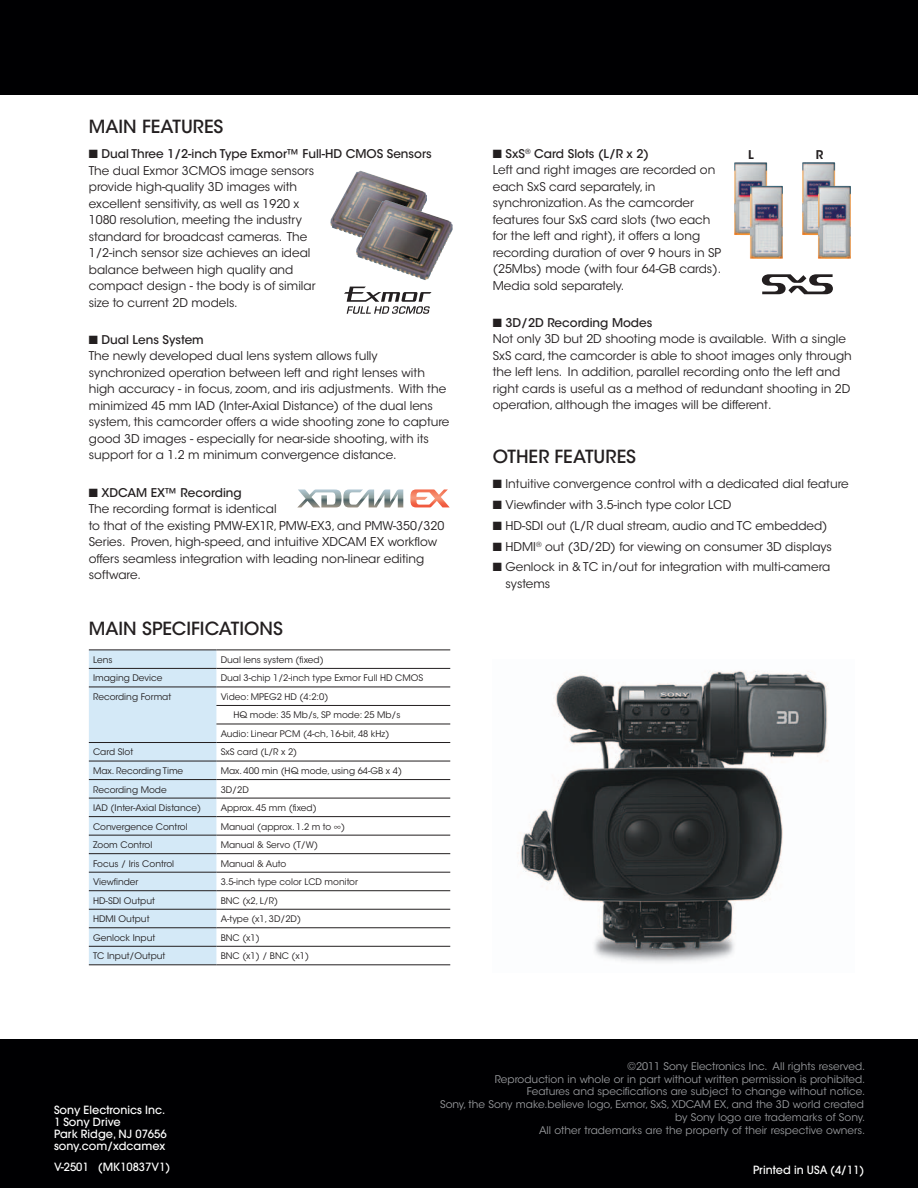
<style>
.page{position:relative;width:918px;height:1188px;background:#fff}
.page>*{position:absolute;margin:0;border:0;box-sizing:border-box;transform-origin:0 0}
.t1{font:500 18px "ITC Avant Garde Std";color:#231f20}
.t2{font:12px/16.5px "ITC Avant Garde Std";color:#231f20}
.t3{font:600 12px "ITC Avant Garde Std";color:#231f20}
.t4{font:500 11.25px/12px "Avant Garde";color:#fff}
.t5{font:10.5px/12.8px "ITC Avant Garde Std";color:#999b9e;text-align:right}
.t6{font:9px "ITC Avant Garde Std";color:#231f20}
.s1{font-weight:500}
</style>
<div class="page">
<div style="left:89px;top:651px;width:127px;height:314px;background:#d4e9f7"></div>
<hr style="left:89px;top:650px;width:127px;height:1px;background:#231f20">
<hr style="left:216px;top:650px;width:234px;height:1px;background:#231f20">
<hr style="left:89px;top:668px;width:127px;height:1px;background:#231f20">
<hr style="left:216px;top:668px;width:234px;height:1px;background:#231f20">
<hr style="left:89px;top:687px;width:127px;height:1px;background:#231f20">
<hr style="left:216px;top:687px;width:234px;height:1px;background:#231f20">
<hr style="left:216px;top:705px;width:234px;height:1px;background:#231f20">
<hr style="left:216px;top:724px;width:234px;height:1px;background:#231f20">
<hr style="left:89px;top:742px;width:127px;height:1px;background:#231f20">
<hr style="left:216px;top:742px;width:234px;height:1px;background:#231f20">
<hr style="left:89px;top:761px;width:127px;height:1px;background:#231f20">
<hr style="left:216px;top:761px;width:234px;height:1px;background:#231f20">
<hr style="left:89px;top:779px;width:127px;height:1px;background:#231f20">
<hr style="left:216px;top:779px;width:234px;height:1px;background:#231f20">
<hr style="left:89px;top:798px;width:127px;height:1px;background:#231f20">
<hr style="left:216px;top:798px;width:234px;height:1px;background:#231f20">
<hr style="left:89px;top:816px;width:127px;height:1px;background:#231f20">
<hr style="left:216px;top:816px;width:234px;height:1px;background:#231f20">
<hr style="left:89px;top:835px;width:127px;height:1px;background:#231f20">
<hr style="left:216px;top:835px;width:234px;height:1px;background:#231f20">
<hr style="left:89px;top:853px;width:127px;height:1px;background:#231f20">
<hr style="left:216px;top:853px;width:234px;height:1px;background:#231f20">
<hr style="left:89px;top:872px;width:127px;height:1px;background:#231f20">
<hr style="left:216px;top:872px;width:234px;height:1px;background:#231f20">
<hr style="left:89px;top:890px;width:127px;height:1px;background:#231f20">
<hr style="left:216px;top:890px;width:234px;height:1px;background:#231f20">
<hr style="left:89px;top:909px;width:127px;height:1px;background:#231f20">
<hr style="left:216px;top:909px;width:234px;height:1px;background:#231f20">
<hr style="left:89px;top:928px;width:127px;height:1px;background:#231f20">
<hr style="left:216px;top:928px;width:234px;height:1px;background:#231f20">
<hr style="left:89px;top:946px;width:127px;height:1px;background:#231f20">
<hr style="left:216px;top:946px;width:234px;height:1px;background:#231f20">
<hr style="left:89px;top:965px;width:127px;height:1px;background:#231f20">
<hr style="left:216px;top:965px;width:234px;height:1px;background:#231f20">
<img style="left:517px;top:670px;width:311px;height:293px">
<svg style="left:344px;top:287px;width:88px;height:27px"></svg>
<svg style="left:762px;top:274px;width:71px;height:20px"></svg>
<svg style="left:298px;top:489px;width:105px;height:18px"></svg>
<svg style="left:410px;top:489px;width:40px;height:18px"></svg>
<img style="left:330px;top:171px;width:81px;height:65px">
<img style="left:356px;top:200px;width:81px;height:80px">
<img style="left:802px;top:162px;width:33px;height:73px">
<img style="left:818px;top:186px;width:33px;height:73px">
<img style="left:734px;top:162px;width:33px;height:73px">
<img style="left:750px;top:186px;width:33px;height:73px">
<div style="left:0;top:0;width:918px;height:94px;background:#000002"></div>
<div style="left:0;top:1040px;width:918px;height:148px;background:#000002"></div>
<h1 class="t1" style="left:89px;top:115px;width:136px">MAIN FEATURES</h1>
<p class="t2" style="left:89px;top:146px;width:344px">■ <span class="s1">Dual Three 1/2-inch Type Exmor™ Full-HD CMOS Sensors </span>The dual Exmor 3CMOS image sensors<br>provide high-quality 3D images with<br>excellent sensitivity, as well as 1920 x<br>1080 resolution, meeting the industry<br>standard for broadcast cameras. The<br>1/2-inch sensor size achieves an ideal<br>balance between high quality and<br>compact design - the body is of similar<br>size to current 2D models.</p>
<p class="t2" style="left:89px;top:331px;width:362px">■ <span class="s1">Dual Lens System<br></span>The newly developed dual lens system allows fully synchronized operation between left and right lenses with high accuracy - in focus, zoom, and iris adjustments. With the minimized 45 mm IAD (Inter-Axial Distance) of the dual lens system, this camcorder offers a wide shooting zone to capture good 3D images - especially for near-side shooting, with its support for a 1.2 m minimum convergence distance.</p>
<p class="t2" style="left:89px;top:484px;width:357px">■ <span class="s1">XDCAM EX™ Recording<br></span>The recording format is identical<br>to that of the existing PMW-EX1R, PMW-EX3, and PMW-350/320<br>Series. Proven, high-speed, and intuitive XDCAM EX workflow offers seamless integration with leading non-linear editing software.</p>
<h1 class="t1" style="left:89px;top:617px;width:196px">MAIN SPECIFICATIONS</h1>
<p class="t6" style="left:93px;top:654px;width:21px">Lens</p>
<p class="t6" style="left:221px;top:654px;width:105px">Dual lens system (fixed)</p>
<p class="t6" style="left:93px;top:673px;width:71px">Imaging Device</p>
<p class="t6" style="left:221px;top:673px;width:204px">Dual 3-chip 1/2-inch type Exmor Full HD CMOS</p>
<p class="t6" style="left:93px;top:691px;width:80px">Recording Format</p>
<p class="t6" style="left:221px;top:691px;width:109px">Video: MPEG2 HD (4:2:0)</p>
<p class="t6" style="left:233px;top:710px;width:169px">HQ mode: 35 Mb/s, SP mode: 25 Mb/s</p>
<p class="t6" style="left:221px;top:728px;width:170px">Audio: Linear PCM (4-ch, 16-bit, 48 kHz)</p>
<p class="t6" style="left:93px;top:747px;width:42px">Card Slot</p>
<p class="t6" style="left:221px;top:747px;width:78px">SxS card (L/R x 2)</p>
<p class="t6" style="left:93px;top:765px;width:92px">Max. Recording Time</p>
<p class="t6" style="left:221px;top:765px;width:183px">Max. 400 min (HQ mode, using 64-GB x 4)</p>
<p class="t6" style="left:93px;top:784px;width:75px">Recording Mode</p>
<p class="t6" style="left:221px;top:784px;width:30px">3D/2D</p>
<p class="t6" style="left:93px;top:802px;width:110px">IAD (Inter-Axial Distance)</p>
<p class="t6" style="left:221px;top:802px;width:98px">Approx. 45 mm (fixed)</p>
<p class="t6" style="left:93px;top:821px;width:96px">Convergence Control</p>
<p class="t6" style="left:221px;top:821px;width:126px">Manual (approx. 1.2 m to ∞)</p>
<p class="t6" style="left:93px;top:839px;width:61px">Zoom Control</p>
<p class="t6" style="left:221px;top:839px;width:99px">Manual &amp; Servo (T/W)</p>
<p class="t6" style="left:93px;top:858px;width:83px">Focus / Iris Control</p>
<p class="t6" style="left:221px;top:858px;width:67px">Manual &amp; Auto</p>
<p class="t6" style="left:93px;top:876px;width:47px">Viewfinder</p>
<p class="t6" style="left:221px;top:876px;width:139px">3.5-inch type color LCD monitor</p>
<p class="t6" style="left:93px;top:895px;width:63px">HD-SDI Output</p>
<p class="t6" style="left:221px;top:895px;width:59px">BNC (x2, L/R)</p>
<p class="t6" style="left:93px;top:913px;width:58px">HDMI Output</p>
<p class="t6" style="left:221px;top:913px;width:82px">A-type (x1, 3D/2D)</p>
<p class="t6" style="left:93px;top:932px;width:64px">Genlock Input</p>
<p class="t6" style="left:221px;top:932px;width:41px">BNC (x1)</p>
<p class="t6" style="left:93px;top:951px;width:74px">TC Input/Output</p>
<p class="t6" style="left:221px;top:951px;width:90px">BNC (x1) / BNC (x1)</p>
<p class="t2" style="left:493px;top:145px;width:230px">■ <span class="s1">SxS</span><sup>®</sup> <span class="s1">Card Slots (L/R x 2)<br></span>Left and right images are recorded on each SxS card separately, in synchronization. As the camcorder features four SxS card slots (two each for the left and right), it offers a long recording duration of over 9 hours in SP (25Mbs) mode (with four 64-GB cards).<br>Media sold separately.</p>
<p class="t2" style="left:493px;top:314px;width:361px">■ <span class="s1">3D/2D Recording Modes<br></span>Not only 3D but 2D shooting mode is available. With a single SxS card, the camcorder is able to shoot images only through the left lens. In addition, parallel recording onto the left and right cards is useful as a method of redundant shooting in 2D operation, although the images will be different.</p>
<h1 class="t1" style="left:493px;top:446px;width:145px">OTHER FEATURES</h1>
<p class="t2" style="left:493px;top:476px;width:357px">■ Intuitive convergence control with a dedicated dial feature</p>
<p class="t2" style="left:493px;top:497px;width:240px">■ Viewfinder with 3.5-inch type color LCD</p>
<p class="t2" style="left:493px;top:517px;width:336px">■ HD-SDI out (L/R dual stream, audio and TC embedded)</p>
<p class="t2" style="left:493px;top:538px;width:341px">■ HDMI<sup>®</sup> out (3D/2D) for viewing on consumer 3D displays</p>
<p class="t2" style="left:506px;top:559px;width:326px;text-indent:-13px">■ Genlock in &amp; TC in/out for integration with multi-camera systems</p>
<p class="t3" style="left:748px;top:147px;width:7px">L</p>
<p class="t3" style="left:816px;top:147px;width:9px">R</p>
<p class="t4" style="left:54px;top:1103px;width:114px">Sony Electronics Inc.<br>1 Sony Drive<br>Park Ridge, NJ 07656 sony.com/xdcamex</p>
<p class="t4" style="left:54px;top:1161px;width:117px">V-2501 (MK10837V1)</p>
<p class="t5" style="left:440px;top:1060px;width:427px">©2011 Sony Electronics Inc. All rights reserved.<br>Reproduction in whole or in part without written permission is prohibited.<br>Features and specifications are subject to change without notice.<br>Sony, the Sony make.believe logo, Exmor, SxS, XDCAM EX, and the 3D world created by Sony logo are trademarks of Sony.<br>All other trademarks are the property of their respective owners.</p>
<p class="t4" style="left:753px;top:1164px;width:112px">Printed in USA (4/11)</p>
</div>
